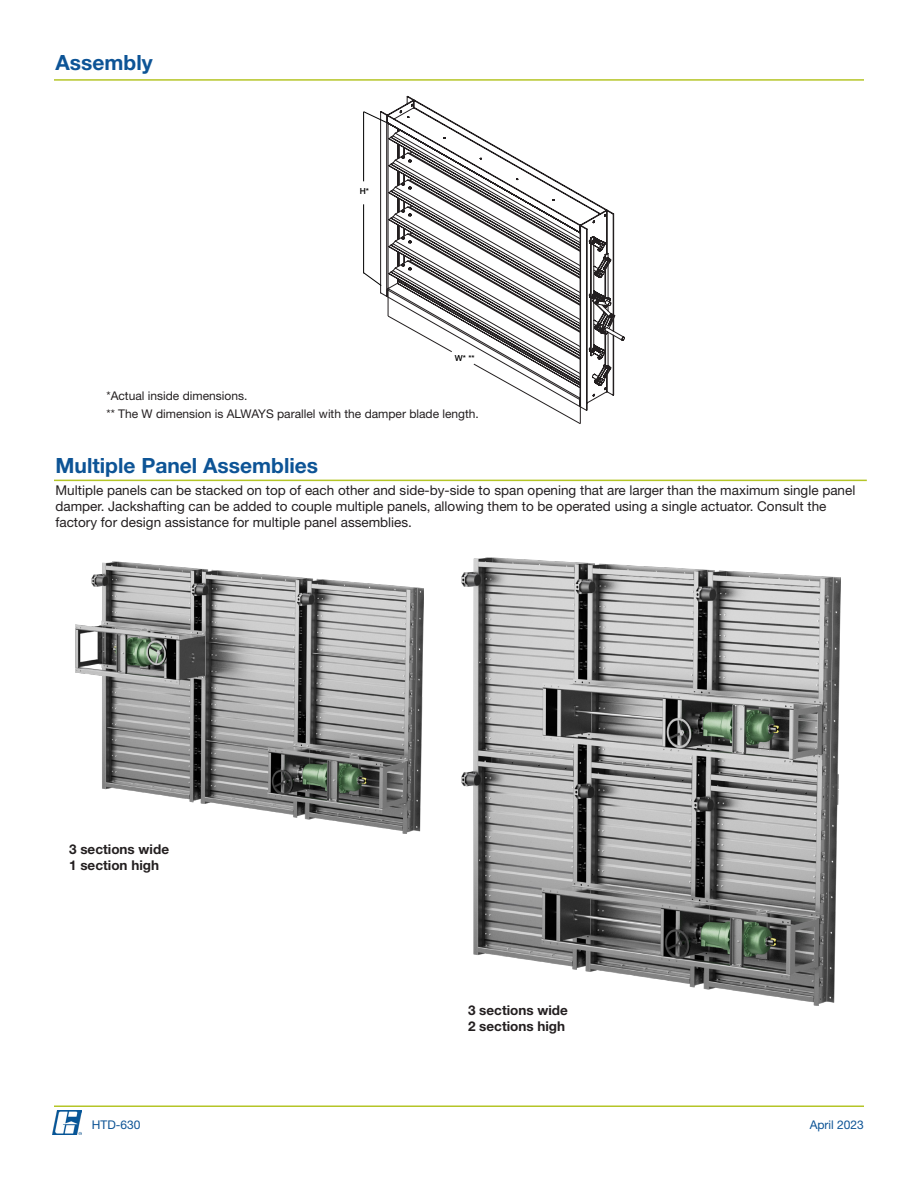
<style>
.page{position:relative;width:918px;height:1188px;background:#fff}
.page>*{position:absolute;margin:0;border:0;box-sizing:border-box;transform-origin:0 0}
.Subheading{font:700 21px "Helvetica Neue LT Std";color:#0d5496}
.Body{font:13.5px/16.2px "Helvetica Neue LT Std";color:#231f20}
.Bold{font:700 13.5px/16.2px "Helvetica Neue LT Std";color:#231f20}
.Body_8_pt{font:12px "Helvetica Neue LT Std";color:#231f20}
.t1{font:12px "Helvetica Neue LT Std";color:#0d5496}
.t2{font:500 8.4px "Helvetica Neue LT Std";color:#000}
</style>
<div class="page">
<svg style="left:363px;top:111px;width:262px;height:313px"></svg>
<hr style="left:54px;top:480px;width:813px;height:1px;background:#b5c527">
<img style="left:76px;top:562px;width:348px;height:272px">
<img style="left:461px;top:557px;width:380px;height:448px">
<hr style="left:54px;top:79px;width:810px;height:2px;background:#b5c527">
<hr style="left:54px;top:1106px;width:810px;height:1px;background:#b5c527">
<img style="left:52px;top:1110px;width:30px;height:25px">
<p class="Subheading" style="left:56px;top:50px;width:99px">Assembly</p>
<p class="t2" style="left:360px;top:186px;width:11px">H*</p>
<p class="t2" style="left:455px;top:353px;width:21px">W* **</p>
<p class="Body_8_pt" style="left:106px;top:388px;width:142px">*Actual inside dimensions.</p>
<p class="Body_8_pt" style="left:106px;top:407px;width:374px">** The W dimension is ALWAYS parallel with the damper blade length.</p>
<p class="Subheading" style="left:56px;top:452px;width:264px">Multiple Panel Assemblies</p>
<p class="Body" style="left:56px;top:481px;width:801px">Multiple panels can be stacked on top of each other and side-by-side to span opening that are larger than the maximum single panel damper. Jackshafting can be added to couple multiple panels, allowing them to be operated using a single actuator. Consult the factory for design assistance for multiple panel assemblies.</p>
<p class="Bold" style="left:69px;top:841px;width:101px">3 sections wide<br>1 section high</p>
<p class="Bold" style="left:468px;top:1002px;width:101px">3 sections wide<br>2 sections high</p>
<p class="t1" style="left:92px;top:1117px;width:50px">HTD-630</p>
<p class="t1" style="left:810px;top:1117px;width:56px">April 2023</p>
</div>
